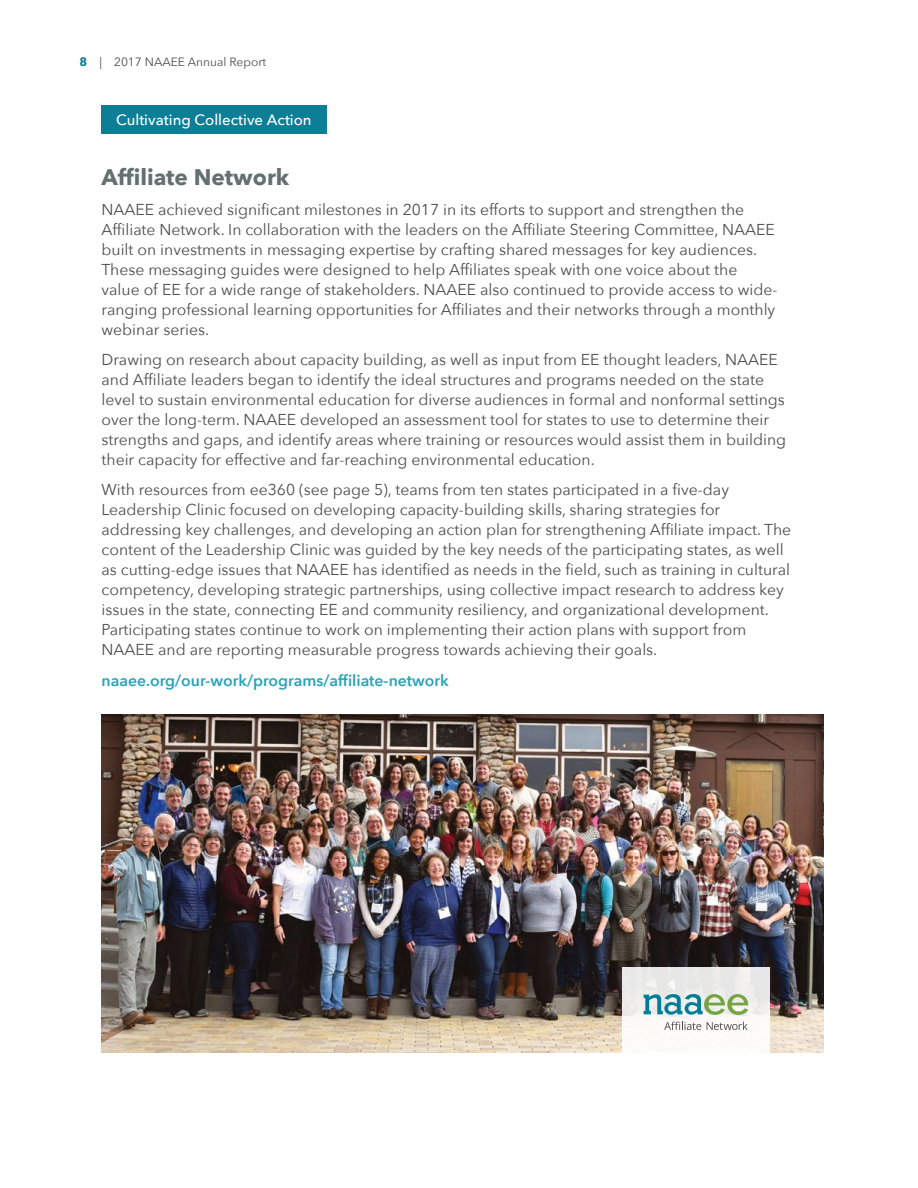
<style>
.page{position:relative;width:918px;height:1188px;background:#fff}
.page>*{position:absolute;margin:0;border:0;box-sizing:border-box;transform-origin:0 0}
.t1{font:700 22.5px "Avenir Next";color:#63716e}
.t2{font:15.75px/20px "Avenir Next";color:#4d4d4f}
.t3{font:600 15.75px "Avenir Next";color:#28a3b7}
.t4{font:500 15px "Avenir Next";color:#fff}
.t5{font:12px "Avenir Next";color:#4d4d4f}
.s1{font-weight:700;color:#0c7e96}
</style>
<div class="page">
<div style="left:102px;top:105px;width:225px;height:28px;background:#0c7e96"></div>
<img style="left:102px;top:715px;width:722px;height:338px">
<div style="left:622px;top:967px;width:148px;height:87px;background:linear-gradient(to right,#f3f2f1,#f4f2f1)"></div>
<svg style="left:644px;top:994px;width:104px;height:21px;background:#94c0b2"></svg>
<svg style="left:664px;top:1022px;width:37px;height:8px"></svg>
<svg style="left:707px;top:1022px;width:41px;height:8px"></svg>
<p class="t5" style="left:80px;top:55px;width:188px"><span class="s1">8</span> | 2017 NAAEE Annual Report</p>
<p class="t4" style="left:116px;top:110px;width:197px">Cultivating Collective Action</p>
<h1 class="t1" style="left:102px;top:163px;width:189px">Affiliate Network</h1>
<p class="t2" style="left:102px;top:200px;width:677px">NAAEE achieved significant milestones in 2017 in its efforts to support and strengthen the Affiliate Network. In collaboration with the leaders on the Affiliate Steering Committee, NAAEE built on investments in messaging expertise by crafting shared messages for key audiences.<br>These messaging guides were designed to help Affiliates speak with one voice about the value of EE for a wide range of stakeholders. NAAEE also continued to provide access to wide&shy;ranging professional learning opportunities for Affiliates and their networks through a monthly webinar series.</p>
<p class="t2" style="left:102px;top:350px;width:686px">Drawing on research about capacity building, as well as input from EE thought leaders, NAAEE and Affiliate leaders began to identify the ideal structures and programs needed on the state level to sustain environmental education for diverse audiences in formal and nonformal settings over the long-term. NAAEE developed an assessment tool for states to use to determine their strengths and gaps, and identify areas where training or resources would assist them in building their capacity for effective and far-reaching environmental education.</p>
<p class="t2" style="left:102px;top:480px;width:691px">With resources from ee360 (see page 5), teams from ten states participated in a five-day Leadership Clinic focused on developing capacity-building skills, sharing strategies for addressing key challenges, and developing an action plan for strengthening Affiliate impact. The content of the Leadership Clinic was guided by the key needs of the participating states, as well as cutting-edge issues that NAAEE has identified as needs in the field, such as training in cultural competency, developing strategic partnerships, using collective impact research to address key issues in the state, connecting EE and community resiliency, and organizational development.<br>Participating states continue to work on implementing their action plans with support from NAAEE and are reporting measurable progress towards achieving their goals.</p>
<p class="t3" style="left:102px;top:671px;width:349px">naaee.org/our-work/programs/affiliate-network</p>
</div>
